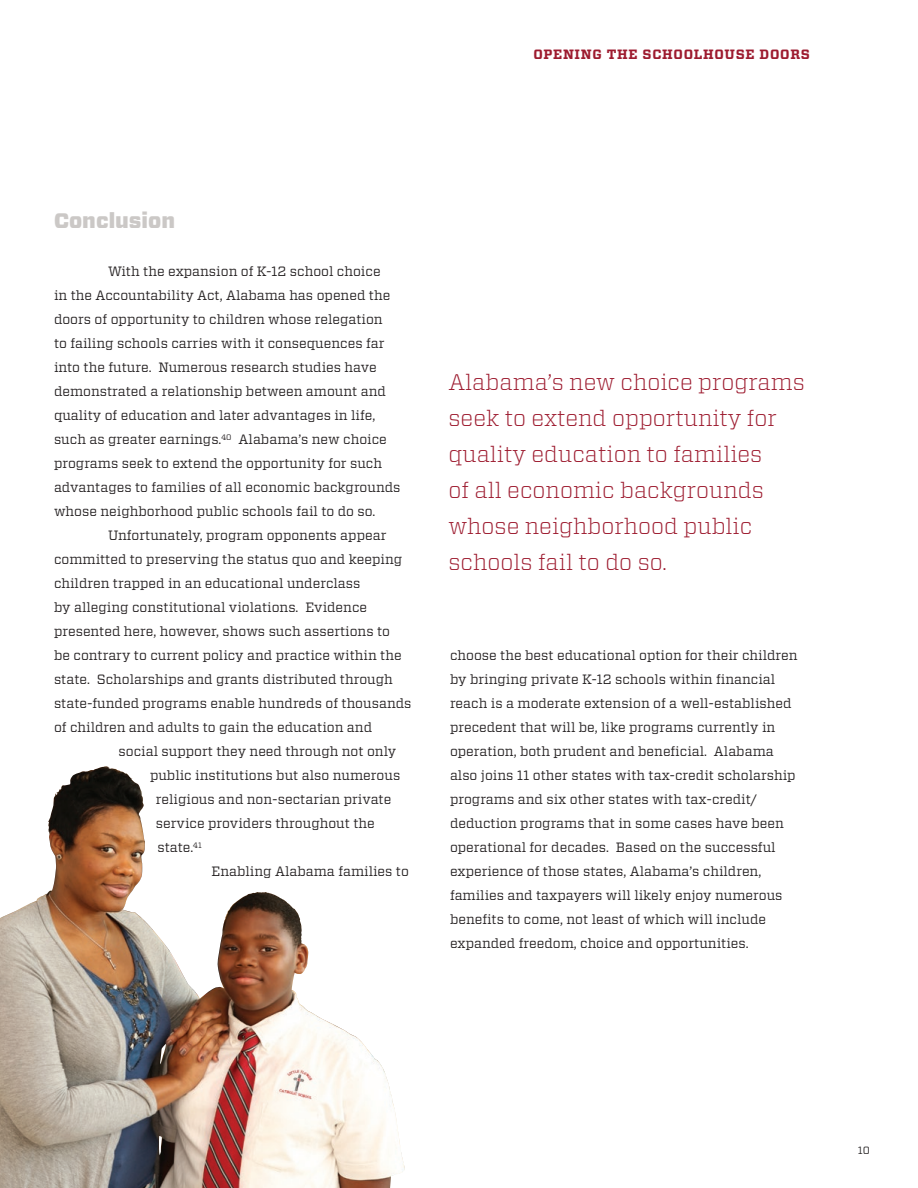
<style>
.page{position:relative;width:918px;height:1188px;background:#fff}
.page>*{position:absolute;margin:0;border:0;box-sizing:border-box;transform-origin:0 0}
.t1{font:300 22.5px/36px "Vitesse";color:#9d1b2f}
.t2{font:900 21px "Vitesse Sans";color:#cbc8c6}
.t3{font:13.5px/24px "Vitesse";color:#231f20}
.t4{font:700 13.5px "Vitesse";letter-spacing:.05em;color:#9d1b2f}
.t5{font:10.5px "Vitesse";color:#231f20}
</style>
<div class="page">
<img style="left:0;top:767px;width:405px;height:421px">
<p class="t4" style="left:533px;top:45px;width:277px">OPENING THE SCHOOLHOUSE DOORS</p>
<h2 class="t2" style="left:54px;top:207px;width:123px">Conclusion</h2>
<p class="t3" style="left:108px;top:259px;width:274px">With the expansion of K-12 school choice</p>
<p class="t3" style="left:54px;top:283px;width:338px">in the Accountability Act, Alabama has opened the</p>
<p class="t3" style="left:54px;top:307px;width:330px">doors of opportunity to children whose relegation</p>
<p class="t3" style="left:54px;top:331px;width:332px">to failing schools carries with it consequences far</p>
<p class="t3" style="left:54px;top:355px;width:324px">into the future. Numerous research studies have</p>
<p class="t3" style="left:54px;top:379px;width:333px">demonstrated a relationship between amount and</p>
<p class="t3" style="left:54px;top:403px;width:323px">quality of education and later advantages in life,</p>
<p class="t3" style="left:54px;top:427px;width:334px">such as greater earnings.<sup>40</sup> Alabama’s new choice</p>
<p class="t3" style="left:54px;top:451px;width:330px">programs seek to extend the opportunity for such</p>
<p class="t3" style="left:54px;top:475px;width:348px">advantages to families of all economic backgrounds</p>
<p class="t3" style="left:54px;top:499px;width:323px">whose neighborhood public schools fail to do so.</p>
<p class="t3" style="left:108px;top:523px;width:280px">Unfortunately, program opponents appear</p>
<p class="t3" style="left:54px;top:547px;width:350px">committed to preserving the status quo and keeping</p>
<p class="t3" style="left:54px;top:571px;width:308px">children trapped in an educational underclass</p>
<p class="t3" style="left:54px;top:595px;width:315px">by alleging constitutional violations. Evidence</p>
<p class="t3" style="left:54px;top:619px;width:338px">presented here, however, shows such assertions to</p>
<p class="t3" style="left:54px;top:643px;width:349px">be contrary to current policy and practice within the</p>
<p class="t3" style="left:54px;top:667px;width:340px">state. Scholarships and grants distributed through</p>
<p class="t3" style="left:54px;top:691px;width:359px">state-funded programs enable hundreds of thousands</p>
<p class="t3" style="left:54px;top:715px;width:320px">of children and adults to gain the education and</p>
<p class="t3" style="left:119px;top:739px;width:279px">social support they need through not only</p>
<p class="t3" style="left:150px;top:763px;width:252px">public institutions but also numerous</p>
<p class="t3" style="left:156px;top:787px;width:237px">religious and non-sectarian private</p>
<p class="t3" style="left:156px;top:811px;width:220px">service providers throughout the</p>
<p class="t3" style="left:157px;top:835px;width:46px">state.<sup>41</sup></p>
<p class="t3" style="left:212px;top:859px;width:199px">Enabling Alabama families to</p>
<h1 class="t1" style="left:449px;top:363px;width:358px">Alabama’s new choice programs seek to extend opportunity for quality education to families<br>of all economic backgrounds whose neighborhood public schools fail to do so.</h1>
<p class="t3" style="left:450px;top:643px;width:349px">choose the best educational option for their children by bringing private K-12 schools within financial reach is a moderate extension of a well-established precedent that will be, like programs currently in operation, both prudent and beneficial. Alabama also joins 11 other states with tax-credit scholarship programs and six other states with tax-credit/ deduction programs that in some cases have been operational for decades. Based on the successful experience of those states, Alabama’s children, families and taxpayers will likely enjoy numerous benefits to come, not least of which will include expanded freedom, choice and opportunities.</p>
<p class="t5" style="left:858px;top:1143px;width:14px">10</p>
</div>
